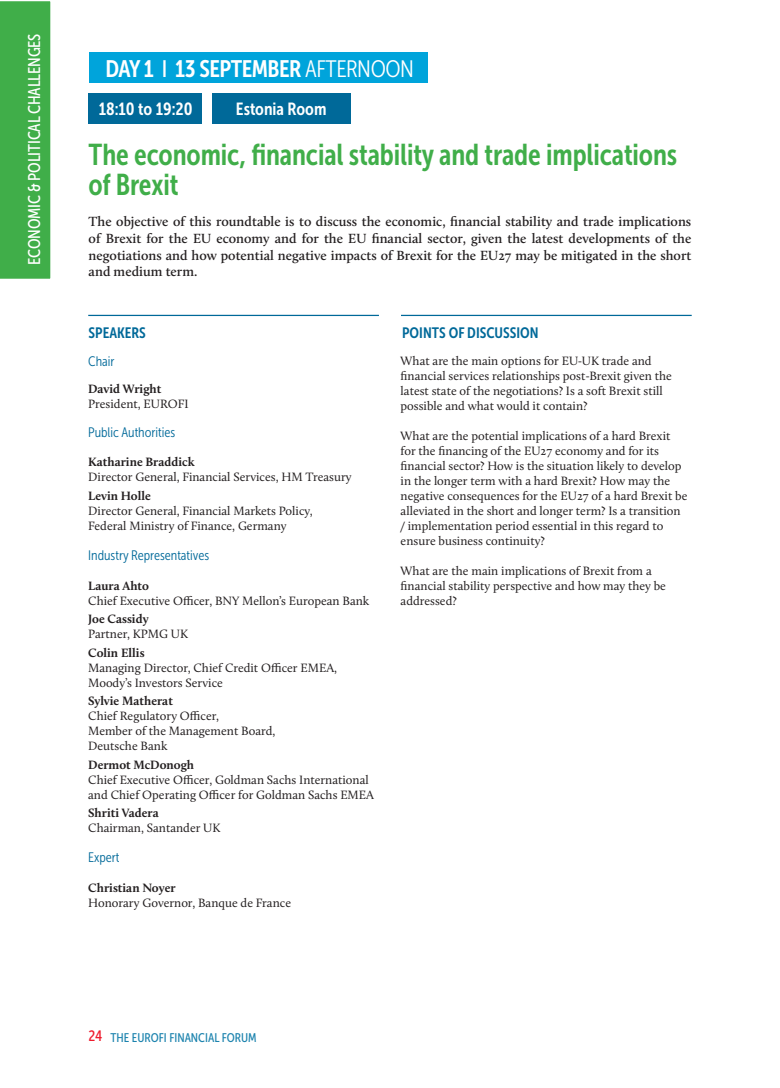
<style>
.page{position:relative;width:780px;height:1088px;background:#fff}
.page>*{position:absolute;margin:0;border:0;box-sizing:border-box;transform-origin:0 0}
.t1{font:30px/30px "Museo Sans Cond 700";letter-spacing:-.005em;color:#40ae49;scale:.95 1}
.t2{font:23.75px "Museo Sans Cond 700";letter-spacing:-.02em;color:#fff}
.t3{font:17.5px "Museo Sans Cond 700";color:#fff}
.t4{font:16.88px "Museo Sans Cond 500";letter-spacing:-.01em;color:#fff}
.t5{font:15px "Museo Sans Cond 700";color:#006999}
.t6{font:15px "Museo Sans Cond 500";color:#ee1b2d}
.t7{font:600 13.75px/16.5px "Calluna";color:#231f20;text-align:justify}
.t8{font:13.75px "Museo Sans Cond 300";color:#006999}
.t9{font:12.5px/15px "Calluna";color:#231f20}
.t10{font:700 12.5px "Calluna";color:#231f20}
.t11{font:12.5px "Museo Sans Cond 500";color:#1c83ae}
.s1{font-family:"Museo Sans Cond 500"}
.s2{font-family:"Museo Sans Cond 300"}
</style>
<div class="page">
<div style="left:0;top:1px;width:51px;height:278px;background:#40ae49"></div>
<div style="left:89px;top:94px;width:113px;height:30px;background:#006999"></div>
<div style="left:89px;top:53px;width:338px;height:30px;background:#00a4db"></div>
<div style="left:212px;top:94px;width:138px;height:30px;background:#006999"></div>
<hr style="left:88px;top:315px;width:291px;height:1px;background:#006999">
<hr style="left:401px;top:315px;width:290px;height:1px;background:#006999">
<h3 class="t4" style="left:25px;top:265px;width:233px;rotate:-90deg">ECONOMIC &amp; POLITICAL CHALLENGES</h3>
<h2 class="t2" style="left:105px;top:56px;width:310px">DAY 1 <span class="s1">I</span> 13 SEPTEMBER <span class="s2">AFTERNOON</span></h2>
<h3 class="t3" style="left:99px;top:99px;width:95px">18:10 to 19:20</h3>
<h3 class="t3" style="left:236px;top:99px;width:92px">Estonia Room</h3>
<h1 class="t1" style="left:89px;top:140px;width:621px">The economic, financial stability and trade implications of Brexit</h1>
<p class="t7" style="left:89px;top:213px;width:604px">The objective of this roundtable is to discuss the economic, financial stability and trade implications of Brexit for the EU economy and for the EU financial sector, given the latest developments of the negotiations and how potential negative impacts of Brexit for the EU27 may be mitigated in the short and medium term.</p>
<p class="t5" style="left:89px;top:324px;width:59px">SPEAKERS</p>
<p class="t5" style="left:402px;top:324px;width:138px">POINTS OF DISCUSSION</p>
<p class="t9" style="left:400px;top:353px;width:273px">What are the main options for EU-UK trade and financial services relationships post-Brexit given the latest state of the negotiations? Is a soft Brexit still possible and what would it contain?</p>
<p class="t9" style="left:400px;top:428px;width:288px">What are the potential implications of a hard Brexit for the financing of the EU27 economy and for its financial sector? How is the situation likely to develop in the longer term with a hard Brexit? How may the negative consequences for the EU27 of a hard Brexit be alleviated in the short and longer term? Is a transition / implementation period essential in this regard to ensure business continuity?</p>
<p class="t9" style="left:400px;top:563px;width:267px">What are the main implications of Brexit from a financial stability perspective and how may they be addressed?</p>
<p class="t8" style="left:88px;top:354px;width:28px">Chair</p>
<p class="t10" style="left:88px;top:381px;width:75px">David Wright</p>
<p class="t9" style="left:88px;top:397px;width:102px">President, EUROFI</p>
<p class="t8" style="left:88px;top:425px;width:89px">Public Authorities</p>
<p class="t10" style="left:88px;top:454px;width:108px">Katharine Braddick</p>
<p class="t9" style="left:88px;top:469px;width:265px">Director General, Financial Services, HM Treasury</p>
<p class="t10" style="left:88px;top:487px;width:64px">Levin Holle</p>
<p class="t9" style="left:88px;top:503px;width:226px">Director General, Financial Markets Policy,<br>Federal Ministry of Finance, Germany</p>
<p class="t8" style="left:88px;top:547px;width:122px">Industry Representatives</p>
<p class="t10" style="left:88px;top:577px;width:62px">Laura Ahto</p>
<p class="t9" style="left:88px;top:593px;width:283px">Chief Executive Officer, BNY Mellon’s European Bank</p>
<p class="t10" style="left:88px;top:611px;width:62px">Joe Cassidy</p>
<p class="t9" style="left:88px;top:626px;width:101px">Partner, KPMG UK</p>
<p class="t10" style="left:88px;top:645px;width:58px">Colin Ellis</p>
<p class="t9" style="left:88px;top:660px;width:250px">Managing Director, Chief Credit Officer EMEA,<br>Moody’s Investors Service</p>
<p class="t10" style="left:88px;top:693px;width:86px">Sylvie Matherat</p>
<p class="t9" style="left:88px;top:708px;width:189px">Chief Regulatory Officer,<br>Member of the Management Board,<br>Deutsche Bank</p>
<p class="t10" style="left:88px;top:757px;width:107px">Dermot McDonogh</p>
<p class="t9" style="left:88px;top:772px;width:287px">Chief Executive Officer, Goldman Sachs International and Chief Operating Officer for Goldman Sachs EMEA</p>
<p class="t10" style="left:88px;top:805px;width:72px">Shriti Vadera</p>
<p class="t9" style="left:88px;top:820px;width:134px">Chairman, Santander UK</p>
<p class="t8" style="left:88px;top:850px;width:33px">Expert</p>
<p class="t10" style="left:88px;top:880px;width:89px">Christian Noyer</p>
<p class="t9" style="left:88px;top:895px;width:204px">Honorary Governor, Banque de France</p>
<p class="t6" style="left:89px;top:1028px;width:15px">24</p>
<p class="t11" style="left:111px;top:1030px;width:147px">THE EUROFI FINANCIAL FORUM</p>
</div>
